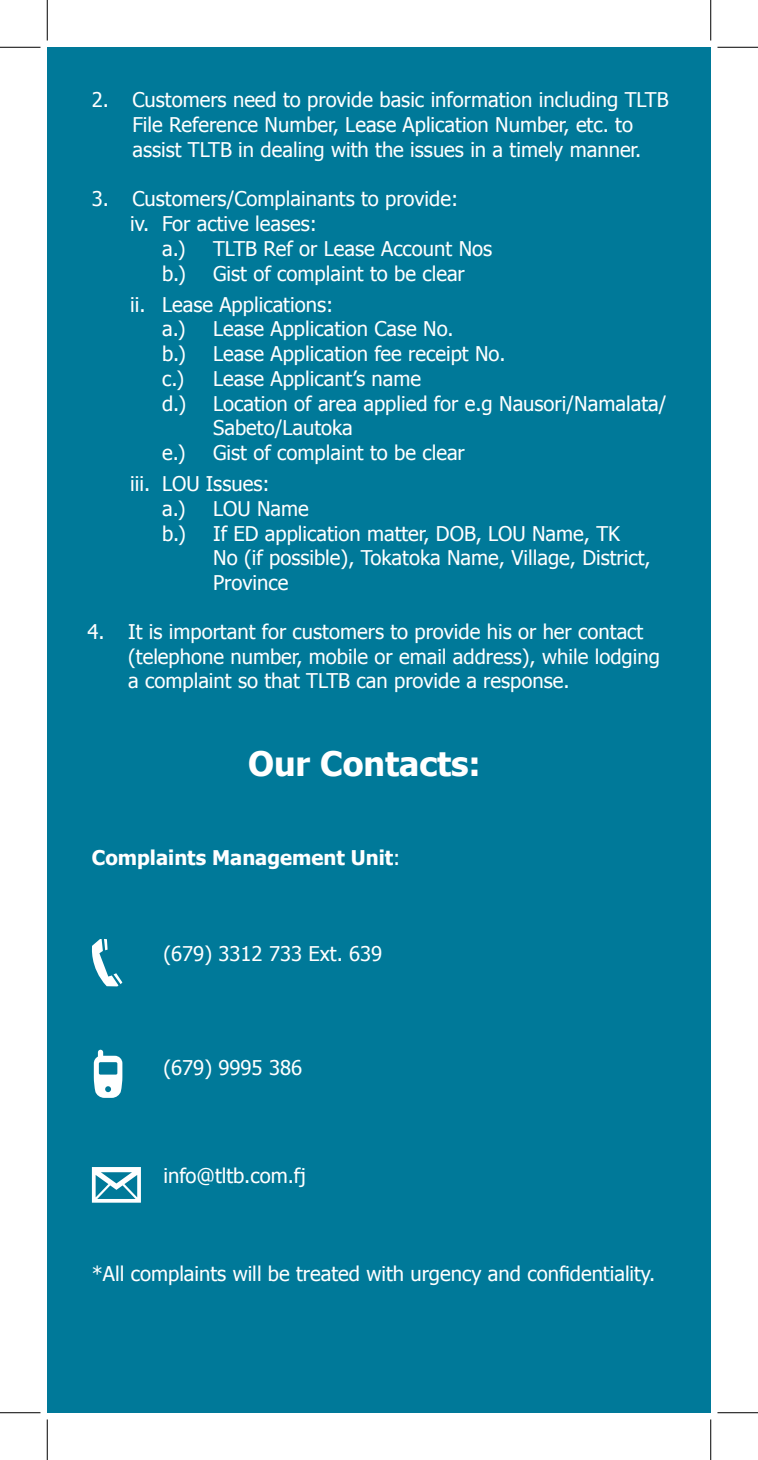
<style>
.page{position:relative;width:758px;height:1460px;background:#fff}
.page>*{position:absolute;margin:0;border:0;box-sizing:border-box;transform-origin:0 0}
.t1{font:700 33.75px "Tahoma";color:#fff}
.t2{font:20.25px/24.8px "Tahoma";color:#fff}
.t3{font:700 20.25px "Tahoma";color:#fff}
.s1{font-weight:400}
</style>
<div class="page">
<div style="left:47px;top:47px;width:664px;height:1365px;background:#007999"></div>
<svg style="left:91px;top:939px;width:31px;height:47px"></svg>
<svg style="left:94px;top:1049px;width:28px;height:48px"></svg>
<svg style="left:92px;top:1167px;width:49px;height:35px"></svg>
<hr style="left:0;top:47px;width:40px;height:1px;background:#000">
<hr style="left:717px;top:47px;width:41px;height:1px;background:#000">
<hr style="left:0;top:1412px;width:40px;height:1px;background:#000">
<hr style="left:717px;top:1412px;width:41px;height:1px;background:#000">
<hr style="left:47px;top:0;width:1px;height:40px;background:#000">
<hr style="left:47px;top:1419px;width:1px;height:40px;background:#000">
<hr style="left:710px;top:0;width:1px;height:40px;background:#000">
<hr style="left:710px;top:1419px;width:1px;height:40px;background:#000">
<p class="t2" style="left:132px;top:87px;width:538px;text-indent:-40px">2. Customers need to provide basic information including TLTB<br>File Reference Number, Lease Aplication Number, etc. to assist TLTB in dealing with the issues in a timely manner.</p>
<p class="t2" style="left:92px;top:186px;width:368px">3. Customers/Complainants to provide:</p>
<p class="t2" style="left:130px;top:210px;width:188px">iv. For active leases:</p>
<p class="t2" style="left:162px;top:235px;width:25px">a.)</p>
<p class="t2" style="left:213px;top:235px;width:281px">TLTB Ref or Lease Account Nos</p>
<p class="t2" style="left:162px;top:260px;width:25px">b.)</p>
<p class="t2" style="left:213px;top:260px;width:253px">Gist of complaint to be clear</p>
<p class="t2" style="left:162px;top:291px;width:173px;text-indent:-32px">ii. Lease Applications: a.)</p>
<p class="t2" style="left:213px;top:315px;width:242px">Lease Application Case No.</p>
<p class="t2" style="left:162px;top:340px;width:25px">b.)</p>
<p class="t2" style="left:213px;top:340px;width:294px">Lease Application fee receipt No.</p>
<p class="t2" style="left:162px;top:365px;width:24px">c.)</p>
<p class="t2" style="left:213px;top:365px;width:209px">Lease Applicant’s name</p>
<p class="t2" style="left:162px;top:390px;width:26px">d.)</p>
<p class="t2" style="left:213px;top:390px;width:455px">Location of area applied for e.g Nausori/Namalata/<br>Sabeto/Lautoka</p>
<p class="t2" style="left:162px;top:439px;width:25px">e.)</p>
<p class="t2" style="left:130px;top:436px;width:336px;line-height:30.8px;text-indent:83px">Gist of complaint to be clear iii. LOU Issues:</p>
<p class="t2" style="left:162px;top:495px;width:25px">a.)</p>
<p class="t2" style="left:213px;top:495px;width:97px">LOU Name</p>
<p class="t2" style="left:162px;top:520px;width:25px">b.)</p>
<p class="t2" style="left:213px;top:520px;width:439px">If ED application matter, DOB, LOU Name, TK<br>No (if possible), Tokatoka Name, Village, District,<br>Province</p>
<p class="t2" style="left:128px;top:618px;width:533px;text-indent:-40px">4. It is important for customers to provide his or her contact (telephone number, mobile or email address), while lodging a complaint so that TLTB can provide a response.</p>
<h1 class="t1" style="left:248px;top:739px;width:234px">Our Contacts:</h1>
<p class="t3" style="left:92px;top:843px;width:310px">Complaints Management Unit<span class="s1">:</span></p>
<p class="t2" style="left:163px;top:940px;width:220px">(679) 3312 733 Ext. 639</p>
<p class="t2" style="left:163px;top:1054px;width:140px">(679) 9995 386</p>
<p class="t2" style="left:163px;top:1162px;width:144px">info@tltb.com.fj</p>
<p class="t2" style="left:92px;top:1260px;width:565px">*All complaints will be treated with urgency and confidentiality.</p>
</div>
